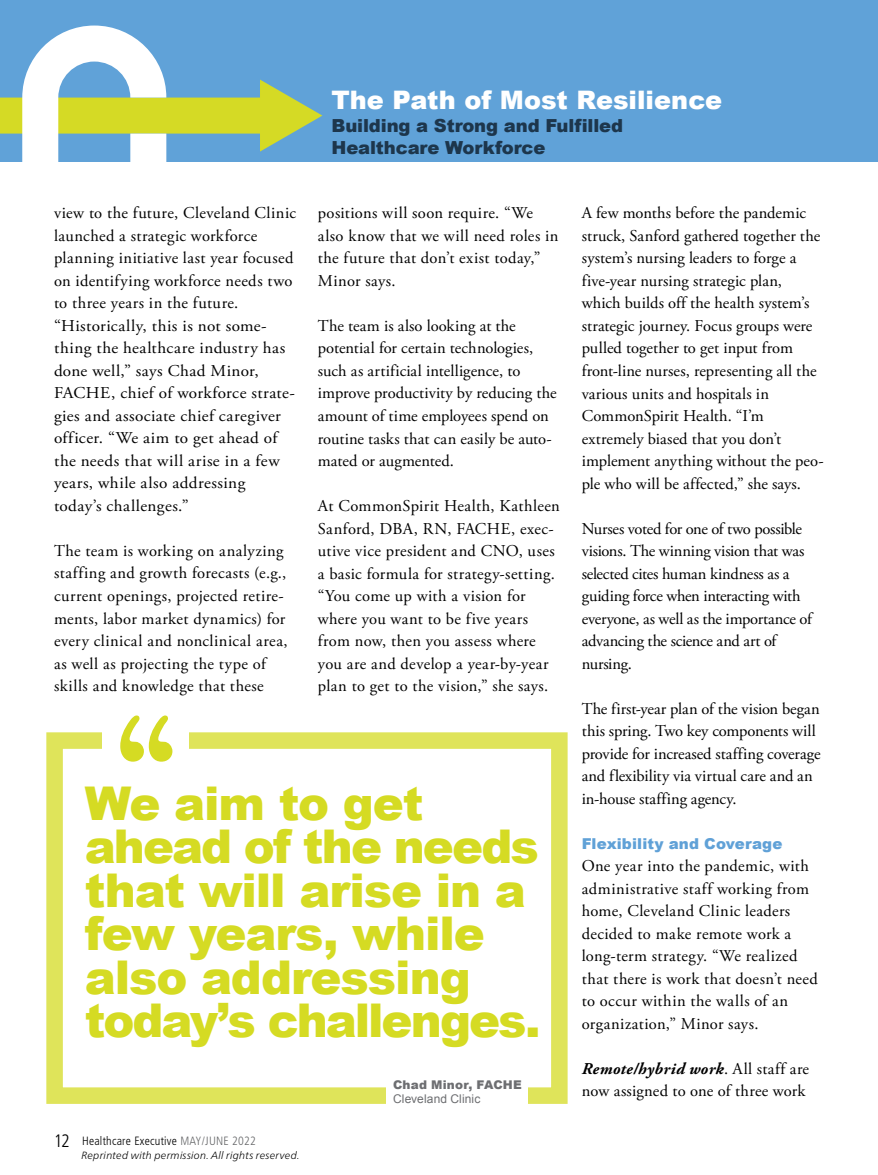
<style>
.page{position:relative;width:878px;height:1175px;background:#fff}
.page>*{position:absolute;margin:0;border:0;box-sizing:border-box;transform-origin:0 0}
.t1{font:157.5px "American Typewriter";color:#d5db23}
.t2{font:900 46.5px/43.5px "Arial";letter-spacing:-.03em;color:#d5db23}
.t3{font:900 25.5px "Arial";color:#fff}
.t4{font:900 18px/22.5px "Arial";letter-spacing:-.005em;color:#1d364c}
.t5{font:16.5px/22.5px "Adobe Garamond Pro";letter-spacing:.015em;color:#000}
.t6{font:16.5px/22.5px "Adobe Garamond Pro";letter-spacing:-.015em;color:#000}
.t7{font:900 15px "Arial";letter-spacing:.01em;color:#60a1d7}
.t8{font:300 condensed 12px "Frutiger LT Std";letter-spacing:.02em;color:#000}
.t9{font:900 12px "Arial";letter-spacing:.02em;color:#6d6e71}
.t10{font:12px "Arial";letter-spacing:.01em;color:#6d6e71}
.t11{font:italic 300 10.5px "Frutiger Neue LT Pro";letter-spacing:.015em;color:#000}
.s1{font-size:18px}
.s2{color:#636466}
.s3{font-weight:700;font-style:italic}
</style>
<div class="page">
<div style="left:0;top:0;width:878px;height:161px;background:#60a2d8"></div>
<svg style="left:0;top:26px;width:323px;height:135px"></svg>
<div style="left:46px;top:732px;width:521px;height:371px;border:16px solid #dfe45a"></div>
<div style="left:103px;top:707px;width:86px;height:119px;background:#fff"></div>
<div style="left:386px;top:1080px;width:141px;height:35px;background:#fff"></div>
<h3 class="t3" style="left:331px;top:81px;width:392px">The Path of Most Resilience</h3>
<p class="t4" style="left:331px;top:113px;width:293px">Building a Strong and Fulfilled<br>Healthcare Workforce</p>
<p class="t5" style="left:54px;top:202px;width:243px">view to the future, Cleveland Clinic launched a strategic workforce planning initiative last year focused on identifying workforce needs two to three years in the future. “Historically, this is not some&shy;thing the healthcare industry has done well,” says Chad Minor,<br>FACHE, chief of workforce strate&shy;gies and associate chief caregiver officer. “We aim to get ahead of the needs that will arise in a few years, while also addressing today’s challenges.”</p>
<p class="t5" style="left:54px;top:540px;width:235px">The team is working on analyzing staffing and growth forecasts (e.g., current openings, projected retire&shy;ments, labor market dynamics) for every clinical and nonclinical area, as well as projecting the type of skills and knowledge that these</p>
<h1 class="t1" style="left:111px;top:653px;width:70px">“</h1>
<p class="t5" style="left:318px;top:202px;width:242px">positions will soon require. “We also know that we will need roles in the future that don’t exist today,”<br>Minor says.</p>
<p class="t5" style="left:318px;top:315px;width:240px">The team is also looking at the potential for certain technologies, such as artificial intelligence, to improve productivity by reducing the amount of time employees spend on routine tasks that can easily be auto&shy;mated or augmented.</p>
<p class="t5" style="left:318px;top:495px;width:243px">At CommonSpirit Health, Kathleen<br>Sanford, DBA, RN, FACHE, exec&shy;utive vice president and CNO, uses a basic formula for strategy-setting. “You come up with a vision for where you want to be five years from now, then you assess where you are and develop a year-by-year plan to get to the vision,” she says.</p>
<h2 class="t2" style="left:85px;top:779px;width:340px">We aim to get</h2>
<h2 class="t2" style="left:85px;top:823px;width:457px">ahead of the needs that will arise in a few years, while also addressing today’s challenges.</h2>
<p class="t9" style="left:393px;top:1076px;width:130px">Chad Minor, FACHE</p>
<p class="t10" style="left:393px;top:1090px;width:89px">Cleveland Clinic</p>
<p class="t8" style="left:54px;top:1134px;width:203px"><span class="s1">12</span> Healthcare Executive <span class="s2">MAY/JUNE 2022</span></p>
<p class="t11" style="left:81px;top:1149px;width:220px">Reprinted with permission. All rights reserved.</p>
<p class="t5" style="left:581px;top:202px;width:243px">A few months before the pandemic struck, Sanford gathered together the system’s nursing leaders to forge a five-year nursing strategic plan, which builds off the health system’s strategic journey. Focus groups were pulled together to get input from front-line nurses, representing all the various units and hospitals in CommonSpirit Health. “I’m extremely biased that you don’t implement anything without the peo&shy;ple who will be affected,” she says.</p>
<p class="t6" style="left:581px;top:517px;width:232px">Nurses voted for one of two possible visions. The winning vision that was selected cites human kindness as a guiding force when interacting with everyone, as well as the importance of advancing the science and art of nursing.</p>
<p class="t5" style="left:581px;top:697px;width:240px">The first-year plan of the vision began this spring. Two key components will provide for increased staffing coverage and flexibility via virtual care and an in-house staffing agency.</p>
<p class="t7" style="left:581px;top:832px;width:202px">Flexibility and Coverage</p>
<p class="t5" style="left:581px;top:855px;width:238px">One year into the pandemic, with administrative staff working from home, Cleveland Clinic leaders decided to make remote work a long-term strategy. “We realized that there is work that doesn’t need to occur within the walls of an organization,” Minor says.</p>
<p class="t5" style="left:581px;top:1057px;width:229px"><span class="s3">Remote/hybrid work</span>. All staff are now assigned to one of three work</p>
</div>
